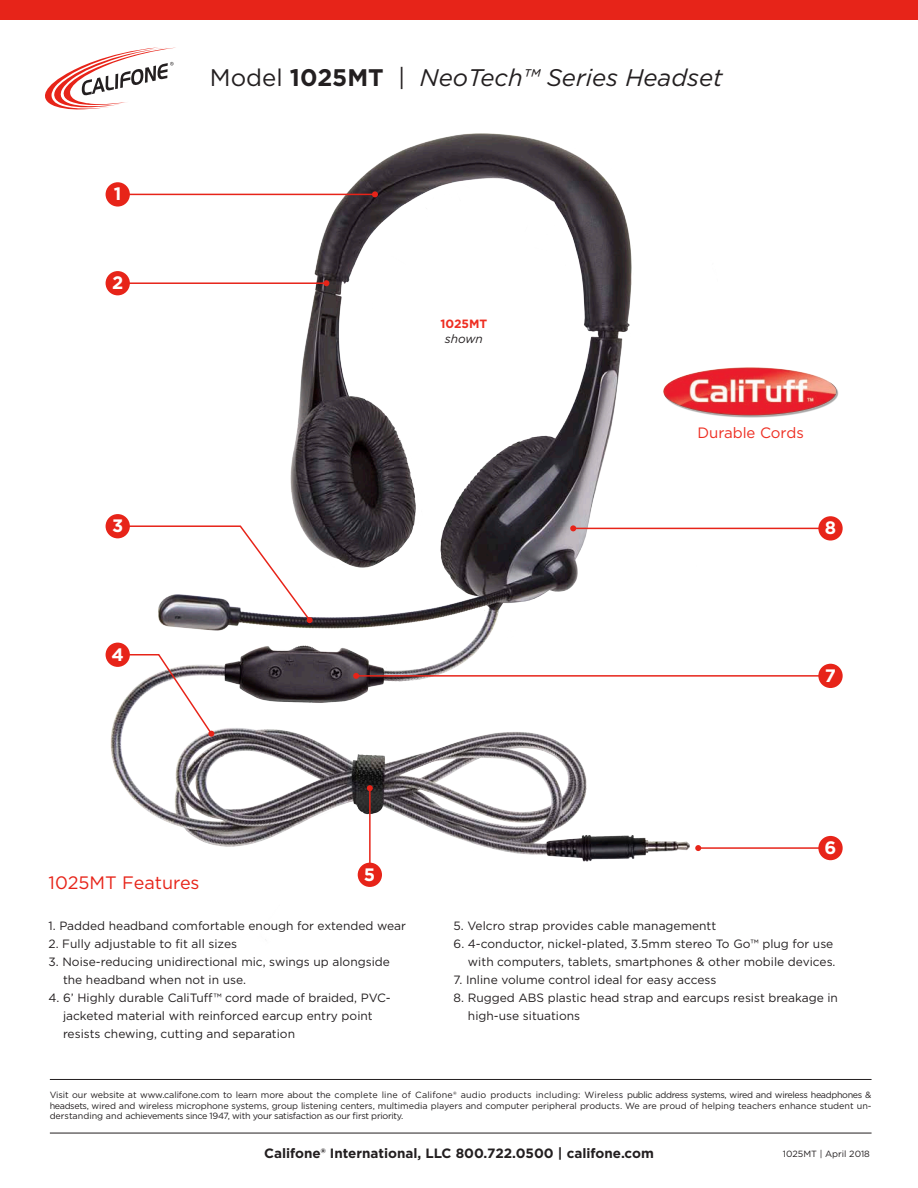
<style>
.page{position:relative;width:918px;height:1188px;background:#fff}
.page>*{position:absolute;margin:0;border:0;box-sizing:border-box;transform-origin:0 0}
.t1{font:italic 24px "Gotham";color:#231f20}
.t2{font:18px "Gotham";color:#e72419}
.t3{font:700 18px "Gotham";color:#fff}
.t4{font:15px "Gotham";color:#ee2e22}
.t5{font:700 13.5px "Gotham";color:#231f20}
.t6{font:12px "Gotham";color:#231f20}
.t7{font:700 12px "Gotham";color:#ee2e22}
.t8{font:italic 12px "Gotham";color:#231f20}
.t9{font:9px/10.5px "Gotham";letter-spacing:-.03em;color:#231f20;text-align:justify}
.t10{font:9px "Gotham";color:#231f20}
.s1{font-style:normal}
.s2{font-weight:700;font-style:normal}
</style>
<div class="page">
<div style="left:0;top:0;width:918px;height:19px;background:#e72419"></div>
<svg style="left:45px;top:76px;width:17px;height:32px"></svg>
<img style="left:62px;top:19px;width:709px;height:921px">
<div style="left:106px;top:182px;width:24px;height:25px;background:#e72419;border-radius:50%"></div>
<hr style="left:118px;top:194px;width:257px;height:1px;background:#e72419">
<svg style="left:372px;top:191px;width:6px;height:6px"></svg>
<div style="left:106px;top:271px;width:24px;height:24px;background:#e72419;border-radius:50%"></div>
<hr style="left:118px;top:282px;width:208px;height:2px;background:#e72419">
<svg style="left:323px;top:280px;width:6px;height:6px"></svg>
<div style="left:106px;top:514px;width:24px;height:24px;background:#e72419;border-radius:50%"></div>
<svg style="left:116px;top:525px;width:197px;height:98px"></svg>
<div style="left:106px;top:643px;width:24px;height:24px;background:#e72419;border-radius:50%"></div>
<svg style="left:116px;top:653px;width:98px;height:84px"></svg>
<div style="left:358px;top:863px;width:24px;height:24px;background:#e72419;border-radius:50%"></div>
<hr style="left:369px;top:788px;width:2px;height:87px;background:#e72419">
<svg style="left:367px;top:785px;width:6px;height:6px"></svg>
<div style="left:818px;top:516px;width:25px;height:25px;background:#e72419;border-radius:50%"></div>
<hr style="left:573px;top:528px;width:258px;height:1px;background:#e72419">
<svg style="left:570px;top:525px;width:6px;height:6px"></svg>
<div style="left:818px;top:664px;width:25px;height:24px;background:#e72419;border-radius:50%"></div>
<hr style="left:356px;top:675px;width:475px;height:2px;background:#e72419">
<svg style="left:353px;top:673px;width:6px;height:6px"></svg>
<div style="left:818px;top:836px;width:25px;height:24px;background:#e72419;border-radius:50%"></div>
<hr style="left:698px;top:847px;width:133px;height:2px;background:#e72419">
<svg style="left:695px;top:845px;width:6px;height:6px"></svg>
<hr style="left:50px;top:1133px;width:822px;height:1px;background:#231f20">
<hr style="left:50px;top:1079px;width:822px;height:1px;background:#231f20">
<img style="left:656px;top:366px;width:183px;height:55px">
<p class="t3" style="left:114px;top:182px;width:9px">1</p>
<p class="t3" style="left:112px;top:271px;width:13px">2</p>
<p class="t3" style="left:112px;top:514px;width:13px">3</p>
<p class="t3" style="left:112px;top:642px;width:14px">4</p>
<p class="t1" style="left:210px;top:62px;width:514px"><span class="s1">Model</span> <span class="s2">1025MT</span> <span class="s1">|</span> NeoTech™ Series Headset</p>
<p class="t7" style="left:440px;top:316px;width:48px">1025MT</p>
<p class="t8" style="left:445px;top:331px;width:40px">shown</p>
<p class="t4" style="left:697px;top:423px;width:108px">Durable Cords</p>
<p class="t3" style="left:825px;top:516px;width:13px">8</p>
<p class="t3" style="left:825px;top:663px;width:13px">7</p>
<p class="t2" style="left:49px;top:871px;width:153px">1025MT Features</p>
<p class="t3" style="left:364px;top:863px;width:13px">5</p>
<p class="t3" style="left:825px;top:836px;width:13px">6</p>
<p class="t6" style="left:49px;top:918px;width:359px">1. Padded headband comfortable enough for extended wear</p>
<p class="t6" style="left:49px;top:936px;width:190px">2. Fully adjustable to fit all sizes</p>
<p class="t6" style="left:49px;top:954px;width:343px">3. Noise-reducing unidirectional mic, swings up alongside</p>
<p class="t6" style="left:63px;top:972px;width:185px">the headband when not in use.</p>
<p class="t6" style="left:49px;top:990px;width:344px">4. 6’ Highly durable CaliTuff™ cord made of braided, PVC-</p>
<p class="t6" style="left:63px;top:1008px;width:311px">jacketed material with reinforced earcup entry point</p>
<p class="t6" style="left:63px;top:1026px;width:234px">resists chewing, cutting and separation</p>
<p class="t6" style="left:454px;top:918px;width:264px">5. Velcro strap provides cable managementt</p>
<p class="t6" style="left:454px;top:936px;width:381px">6. 4-conductor, nickel-plated, 3.5mm stereo To Go™ plug for use</p>
<p class="t6" style="left:468px;top:954px;width:369px">with computers, tablets, smartphones &amp; other mobile devices.</p>
<p class="t6" style="left:454px;top:972px;width:264px">7. Inline volume control ideal for easy access</p>
<p class="t6" style="left:454px;top:990px;width:386px">8. Rugged ABS plastic head strap and earcups resist breakage in</p>
<p class="t6" style="left:468px;top:1008px;width:114px">high-use situations</p>
<p class="t9" style="left:50px;top:1090px;width:823px">Visit our website at www.califone.com to learn more about the complete line of Califone® audio products including: Wireless public address systems, wired and wireless headphones &amp; headsets, wired and wireless microphone systems, group listening centers, multimedia players and computer peripheral products. We are proud of helping teachers enhance student un&shy;derstanding and achievements since 1947, with your satisfaction as our first priority.</p>
<p class="t5" style="left:264px;top:1144px;width:391px">Califone® International, LLC 800.722.0500 | califone.com</p>
<p class="t10" style="left:783px;top:1148px;width:89px">1025MT | April 2018</p>
</div>
